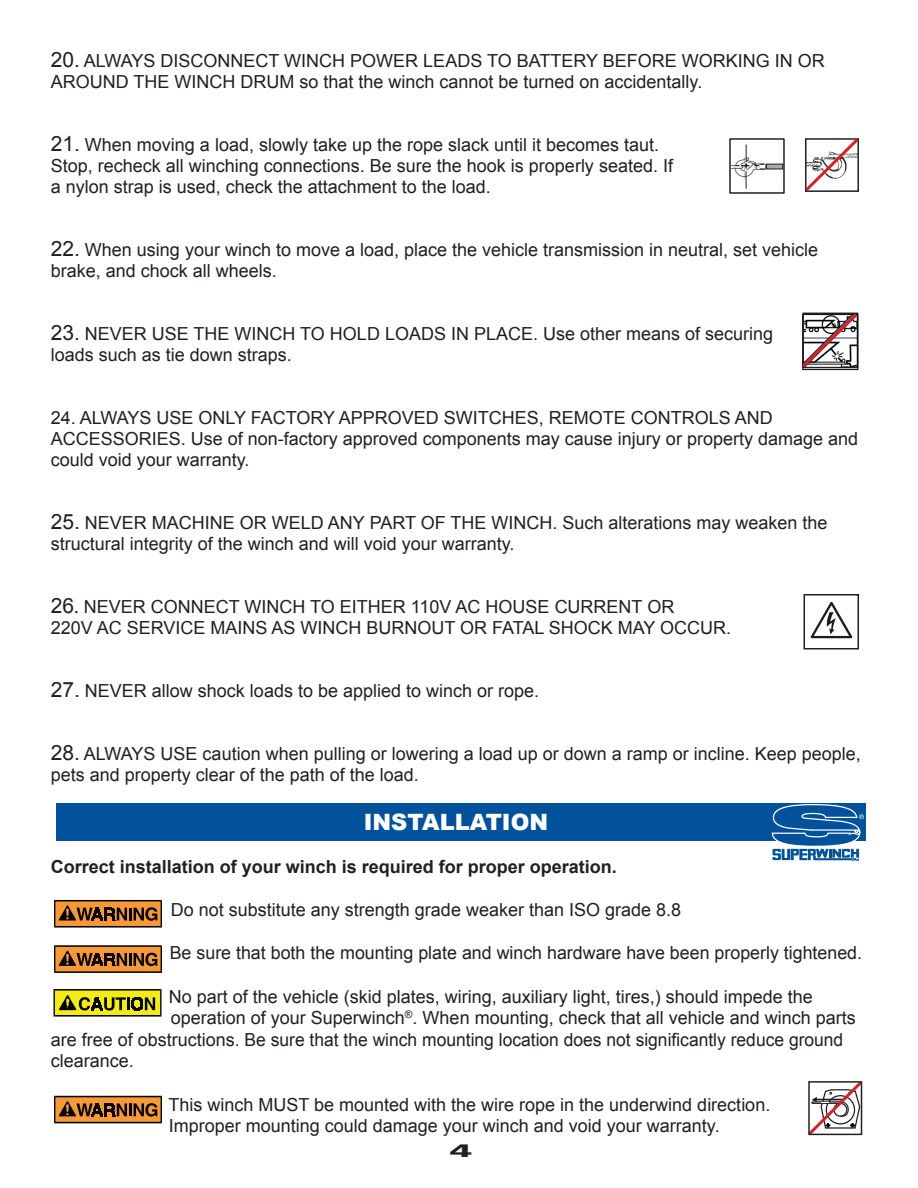
<style>
.page{position:relative;width:918px;height:1188px;background:#fff}
.page>*{position:absolute;margin:0;border:0;box-sizing:border-box;transform-origin:0 0}
.t1{font:900 22.5px "Arial";color:#fff}
.t2{font:18px/21px "Arial";color:#231f20}
.t3{font:700 18px "Arial";color:#231f20}
.t4{font:900 18px "Frutiger";color:#231f20;scale:2 1}
.s1{font-size:21px}
.s2{font-family:"Minion Pro";font-size:21px}
</style>
<div class="page">
<div style="left:56px;top:803px;width:810px;height:38px;background:#01529a"></div>
<svg style="left:54px;top:900px;width:108px;height:28px"></svg>
<svg style="left:54px;top:945px;width:108px;height:28px"></svg>
<svg style="left:54px;top:989px;width:108px;height:28px"></svg>
<svg style="left:54px;top:1096px;width:108px;height:27px"></svg>
<svg style="left:802px;top:312px;width:57px;height:59px"></svg>
<div style="left:729px;top:138px;width:56px;height:56px;border:2px solid #231f20"></div>
<img style="left:731px;top:155px;width:50px;height:24px">
<div style="left:767px;top:164px;width:16px;height:5px;background:#a8a9ad"></div>
<div style="left:766px;top:164px;width:17px;height:5px;border:1px solid #231f20"></div>
<svg style="left:779px;top:157px;width:4px;height:4px"></svg>
<svg style="left:736px;top:145px;width:30px;height:44px"></svg>
<svg style="left:805px;top:138px;width:54px;height:54px"></svg>
<div style="left:804px;top:594px;width:55px;height:56px;border:2px solid #231f20"></div>
<svg style="left:810px;top:601px;width:43px;height:38px"></svg>
<svg style="left:808px;top:1081px;width:55px;height:55px"></svg>
<div style="left:808px;top:1081px;width:54px;height:54px;border:2px solid #231f20"></div>
<svg style="left:771px;top:804px;width:93px;height:57px"></svg>
<p class="t2" style="left:51px;top:50px;width:775px"><span class="s1">20.</span> ALWAYS DISCONNECT WINCH POWER LEADS TO BATTERY BEFORE WORKING IN OR<br>AROUND THE WINCH DRUM so that the winch cannot be turned on accidentally.</p>
<p class="t2" style="left:51px;top:134px;width:624px"><span class="s1">21.</span> When moving a load, slowly take up the rope slack until it becomes taut.<br>Stop, recheck all winching connections. Be sure the hook is properly seated. If a nylon strap is used, check the attachment to the load.</p>
<p class="t2" style="left:51px;top:239px;width:769px"><span class="s1">22.</span> When using your winch to move a load, place the vehicle transmission in neutral, set vehicle brake, and chock all wheels.</p>
<p class="t2" style="left:51px;top:323px;width:724px"><span class="s1">23.</span> NEVER USE THE WINCH TO HOLD LOADS IN PLACE. Use other means of securing loads such as tie down straps.</p>
<p class="t2" style="left:51px;top:408px;width:809px">24. ALWAYS USE ONLY FACTORY APPROVED SWITCHES, REMOTE CONTROLS AND<br>ACCESSORIES. Use of non-factory approved components may cause injury or property damage and could void your warranty.</p>
<p class="t2" style="left:51px;top:512px;width:778px"><span class="s1">25.</span> NEVER MACHINE OR WELD ANY PART OF THE WINCH. Such alterations may weaken the structural integrity of the winch and will void your warranty.</p>
<p class="t2" style="left:51px;top:596px;width:682px"><span class="s1">26</span><span class="s2">.</span> NEVER CONNECT WINCH TO EITHER 110V AC HOUSE CURRENT OR<br>220V AC SERVICE MAINS AS WINCH BURNOUT OR FATAL SHOCK MAY OCCUR.</p>
<p class="t2" style="left:51px;top:680px;width:490px"><span class="s1">27.</span> NEVER allow shock loads to be applied to winch or rope.</p>
<p class="t2" style="left:51px;top:743px;width:812px"><span class="s1">28.</span> ALWAYS USE caution when pulling or lowering a load up or down a ramp or incline. Keep people, pets and property clear of the path of the load.</p>
<p class="t1" style="left:364px;top:805px;width:186px">INSTALLATION</p>
<p class="t3" style="left:51px;top:855px;width:568px">Correct installation of your winch is required for proper operation.</p>
<p class="t2" style="left:171px;top:899px;width:512px">Do not substitute any strength grade weaker than ISO grade 8.8</p>
<p class="t2" style="left:170px;top:943px;width:694px">Be sure that both the mounting plate and winch hardware have been properly tightened.</p>
<p class="t2" style="left:169px;top:986px;width:646px">No part of the vehicle (skid plates, wiring, auxiliary light, tires,) should impede the</p>
<p class="t2" style="left:171px;top:1007px;width:687px">operation of your Superwinch<sup>®</sup>. When mounting, check that all vehicle and winch parts</p>
<p class="t2" style="left:51px;top:1029px;width:794px">are free of obstructions. Be sure that the winch mounting location does not significantly reduce ground</p>
<p class="t2" style="left:51px;top:1051px;width:85px">clearance.</p>
<p class="t2" style="left:168px;top:1094px;width:603px;line-height:21.6px">This winch MUST be mounted with the wire rope in the underwind direction.<br>Improper mounting could damage your winch and void your warranty.</p>
<p class="t4" style="left:450px;top:1140px;width:13px">4</p>
</div>
